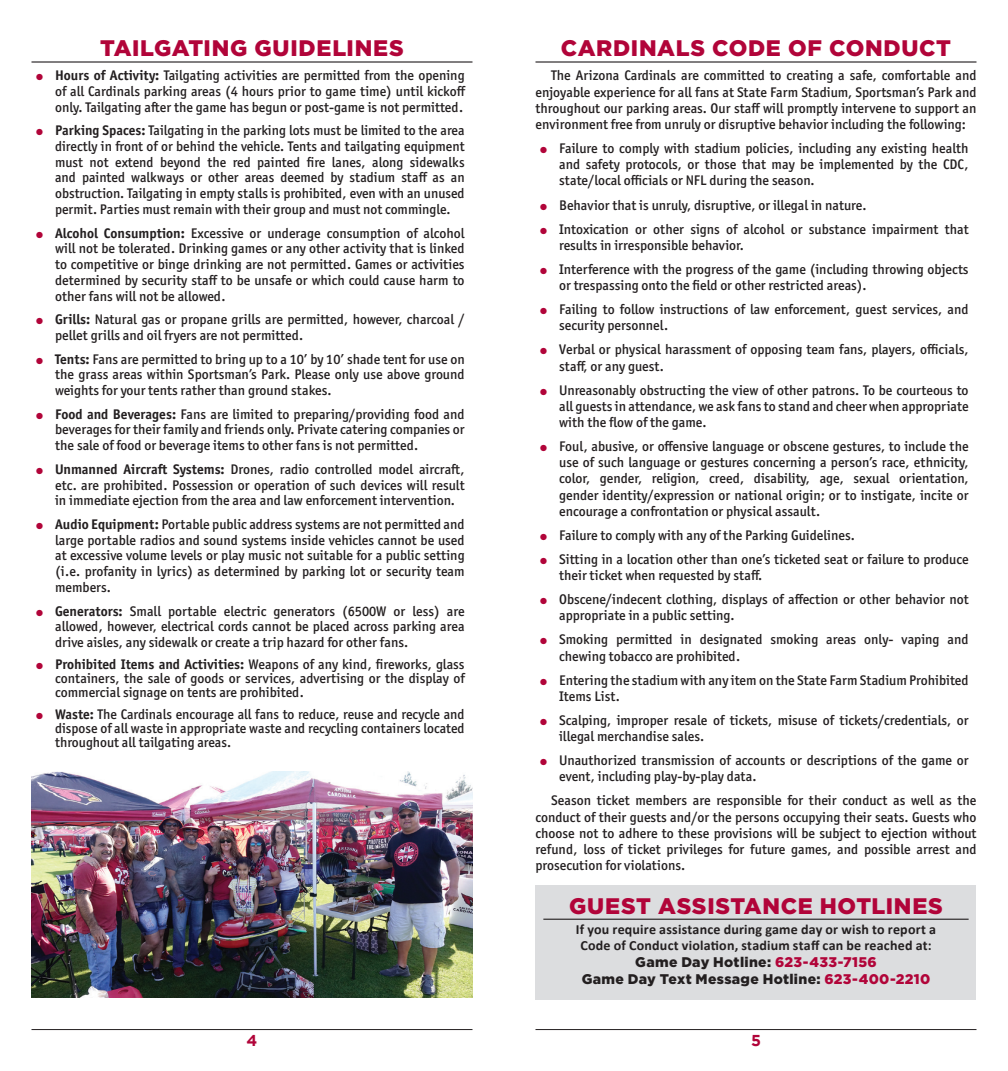
<style>
.page{position:relative;width:1008px;height:1071px;background:#fff}
.page>*{position:absolute;margin:0;border:0;box-sizing:border-box;transform-origin:0 0}
.Subhead{font:900 22.57px "Gotham";letter-spacing:.03em;color:#b10439}
.t1{font:700 15.75px "Gotham";color:#b10439}
.body{font:500 14px/16.1px "Officina Sans ITC Pro";color:#231f20;text-align:justify}
.body-2{font:700 14px/16.8px "Calibri";letter-spacing:.015em;color:#231f20;text-align:center}
.body-3{font:900 14px "Gotham";letter-spacing:.025em;color:#231f20}
.s1{color:#b10439}
.s2{font-weight:700}
</style>
<div class="page">
<hr style="left:32px;top:1029px;width:440px;height:1px;background:#231f20">
<hr style="left:536px;top:1029px;width:440px;height:1px;background:#231f20">
<hr style="left:32px;top:61px;width:440px;height:2px;background:#231f20">
<div style="left:536px;top:885px;width:440px;height:114px;background:#dcdddf"></div>
<hr style="left:543px;top:919px;width:426px;height:1px;background:#231f20">
<hr style="left:536px;top:61px;width:440px;height:2px;background:#231f20">
<img style="left:32px;top:772px;width:440px;height:225px">
<p class="Subhead" style="left:100px;top:35px;width:305px">TAILGATING GUIDELINES</p>
<p class="body" style="left:55px;top:67px;width:412px;text-indent:-19px"><span class="s1">●</span> <span class="s2">Hours of Activity:</span> Tailgating activities are permitted from the opening of all Cardinals parking areas (4 hours prior to game time) until kickoff only. Tailgating after the game has begun or post-game is not permitted.</p>
<p class="body" style="left:55px;top:122px;width:411px;text-indent:-19px"><span class="s1">●</span> <span class="s2">Parking Spaces:</span> Tailgating in the parking lots must be limited to the area directly in front of or behind the vehicle. Tents and tailgating equipment must not extend beyond the red painted fire lanes, along sidewalks and painted walkways or other areas deemed by stadium staff as an obstruction. Tailgating in empty stalls is prohibited, even with an unused permit. Parties must remain with their group and must not commingle.</p>
<p class="body" style="left:55px;top:225px;width:411px;text-indent:-19px"><span class="s1">●</span> <span class="s2">Alcohol Consumption:</span> Excessive or underage consumption of alcohol will not be tolerated. Drinking games or any other activity that is linked to competitive or binge drinking are not permitted. Games or activities determined by security staff to be unsafe or which could cause harm to other fans will not be allowed.</p>
<p class="body" style="left:55px;top:311px;width:411px;text-indent:-19px"><span class="s1">●</span> <span class="s2">Grills:</span> Natural gas or propane grills are permitted, however, charcoal / pellet grills and oil fryers are not permitted.</p>
<p class="body" style="left:55px;top:351px;width:411px;text-indent:-19px"><span class="s1">●</span> <span class="s2">Tents:</span> Fans are permitted to bring up to a 10’ by 10’ shade tent for use on the grass areas within Sportsman’s Park. Please only use above ground weights for your tents rather than ground stakes.</p>
<p class="body" style="left:55px;top:406px;width:411px;text-indent:-19px"><span class="s1">●</span> <span class="s2">Food and Beverages:</span> Fans are limited to preparing/providing food and beverages for their family and friends only. Private catering companies or the sale of food or beverage items to other fans is not permitted.</p>
<p class="body" style="left:55px;top:461px;width:411px;text-indent:-19px"><span class="s1">●</span> <span class="s2">Unmanned Aircraft Systems:</span> Drones, radio controlled model aircraft, etc. are prohibited. Possession or operation of such devices will result in immediate ejection from the area and law enforcement intervention.</p>
<p class="body" style="left:55px;top:516px;width:411px;text-indent:-19px"><span class="s1">●</span> <span class="s2">Audio Equipment:</span> Portable public address systems are not permitted and large portable radios and sound systems inside vehicles cannot be used at excessive volume levels or play music not suitable for a public setting (i.e. profanity in lyrics) as determined by parking lot or security team members.</p>
<p class="body" style="left:55px;top:603px;width:411px;text-indent:-19px"><span class="s1">●</span> <span class="s2">Generators:</span> Small portable electric generators (6500W or less) are allowed, however, electrical cords cannot be placed across parking area drive aisles, any sidewalk or create a trip hazard for other fans.</p>
<p class="body" style="left:55px;top:657px;width:411px;line-height:14px;text-indent:-19px"><span class="s1">●</span> <span class="s2">Prohibited Items and Activities:</span> Weapons of any kind, fireworks, glass containers, the sale of goods or services, advertising or the display of commercial signage on tents are prohibited.</p>
<p class="body" style="left:55px;top:707px;width:411px;line-height:14px;text-indent:-19px"><span class="s1">●</span> <span class="s2">Waste:</span> The Cardinals encourage all fans to reduce, reuse and recycle and dispose of all waste in appropriate waste and recycling containers located throughout all tailgating areas.</p>
<p class="Subhead" style="left:561px;top:35px;width:392px">CARDINALS CODE OF CONDUCT</p>
<p class="body" style="left:536px;top:68px;width:443px;text-indent:16px">The Arizona Cardinals are committed to creating a safe, comfortable and enjoyable experience for all fans at State Farm Stadium, Sportsman’s Park and throughout our parking areas. Our staff will promptly intervene to support an environment free from unruly or disruptive behavior including the following:</p>
<p class="body" style="left:559px;top:140px;width:411px;text-indent:-19px"><span class="s1">●</span> Failure to comply with stadium policies, including any existing health and safety protocols, or those that may be implemented by the CDC, state/local officials or NFL during the season.</p>
<p class="body" style="left:540px;top:197px;width:328px"><span class="s1">●</span> Behavior that is unruly, disruptive, or illegal in nature.</p>
<p class="body" style="left:559px;top:221px;width:411px;text-indent:-19px"><span class="s1">●</span> Intoxication or other signs of alcohol or substance impairment that results in irresponsible behavior.</p>
<p class="body" style="left:559px;top:261px;width:411px;text-indent:-19px"><span class="s1">●</span> Interference with the progress of the game (including throwing objects or trespassing onto the field or other restricted areas).</p>
<p class="body" style="left:559px;top:301px;width:411px;text-indent:-19px"><span class="s1">●</span> Failing to follow instructions of law enforcement, guest services, and security personnel.</p>
<p class="body" style="left:559px;top:341px;width:411px;text-indent:-19px"><span class="s1">●</span> Verbal or physical harassment of opposing team fans, players, officials, staff, or any guest.</p>
<p class="body" style="left:559px;top:382px;width:411px;text-indent:-19px"><span class="s1">●</span> Unreasonably obstructing the view of other patrons. To be courteous to all guests in attendance, we ask fans to stand and cheer when appropriate with the flow of the game.</p>
<p class="body" style="left:559px;top:438px;width:411px;text-indent:-19px"><span class="s1">●</span> Foul, abusive, or offensive language or obscene gestures, to include the use of such language or gestures concerning a person’s race, ethnicity, color, gender, religion, creed, disability, age, sexual orientation, gender identity/expression or national origin; or to instigate, incite or encourage a confrontation or physical assault.</p>
<p class="body" style="left:540px;top:527px;width:316px"><span class="s1">●</span> Failure to comply with any of the Parking Guidelines.</p>
<p class="body" style="left:559px;top:551px;width:411px;text-indent:-19px"><span class="s1">●</span> Sitting in a location other than one’s ticketed seat or failure to produce their ticket when requested by staff.</p>
<p class="body" style="left:559px;top:591px;width:411px;text-indent:-19px"><span class="s1">●</span> Obscene/indecent clothing, displays of affection or other behavior not appropriate in a public setting.</p>
<p class="body" style="left:559px;top:631px;width:411px;text-indent:-19px"><span class="s1">●</span> Smoking permitted in designated smoking areas only- vaping and chewing tobacco are prohibited.</p>
<p class="body" style="left:559px;top:672px;width:411px;text-indent:-19px"><span class="s1">●</span> Entering the stadium with any item on the State Farm Stadium Prohibited<br>Items List.</p>
<p class="body" style="left:559px;top:712px;width:411px;text-indent:-19px"><span class="s1">●</span> Scalping, improper resale of tickets, misuse of tickets/credentials, or illegal merchandise sales.</p>
<p class="body" style="left:559px;top:752px;width:411px;text-indent:-19px"><span class="s1">●</span> Unauthorized transmission of accounts or descriptions of the game or event, including play-by-play data.</p>
<p class="body" style="left:536px;top:792px;width:443px;text-indent:16px">Season ticket members are responsible for their conduct as well as the conduct of their guests and/or the persons occupying their seats. Guests who choose not to adhere to these provisions will be subject to ejection without refund, loss of ticket privileges for future games, and possible arrest and prosecution for violations.</p>
<p class="Subhead" style="left:569px;top:893px;width:375px">GUEST ASSISTANCE HOTLINES</p>
<p class="body-2" style="left:576px;top:921px;width:362px">If you require assistance during game day or wish to report a<br>Code of Conduct violation, stadium staff can be reached at:</p>
<p class="body-3" style="left:635px;top:954px;width:243px">Game Day Hotline: <span class="s1">623-433-7156</span></p>
<p class="body-3" style="left:582px;top:971px;width:350px">Game Day Text Message Hotline: <span class="s1">623-400-2210</span></p>
<p class="t1" style="left:247px;top:1031px;width:12px">4</p>
<p class="t1" style="left:751px;top:1031px;width:11px">5</p>
</div>
